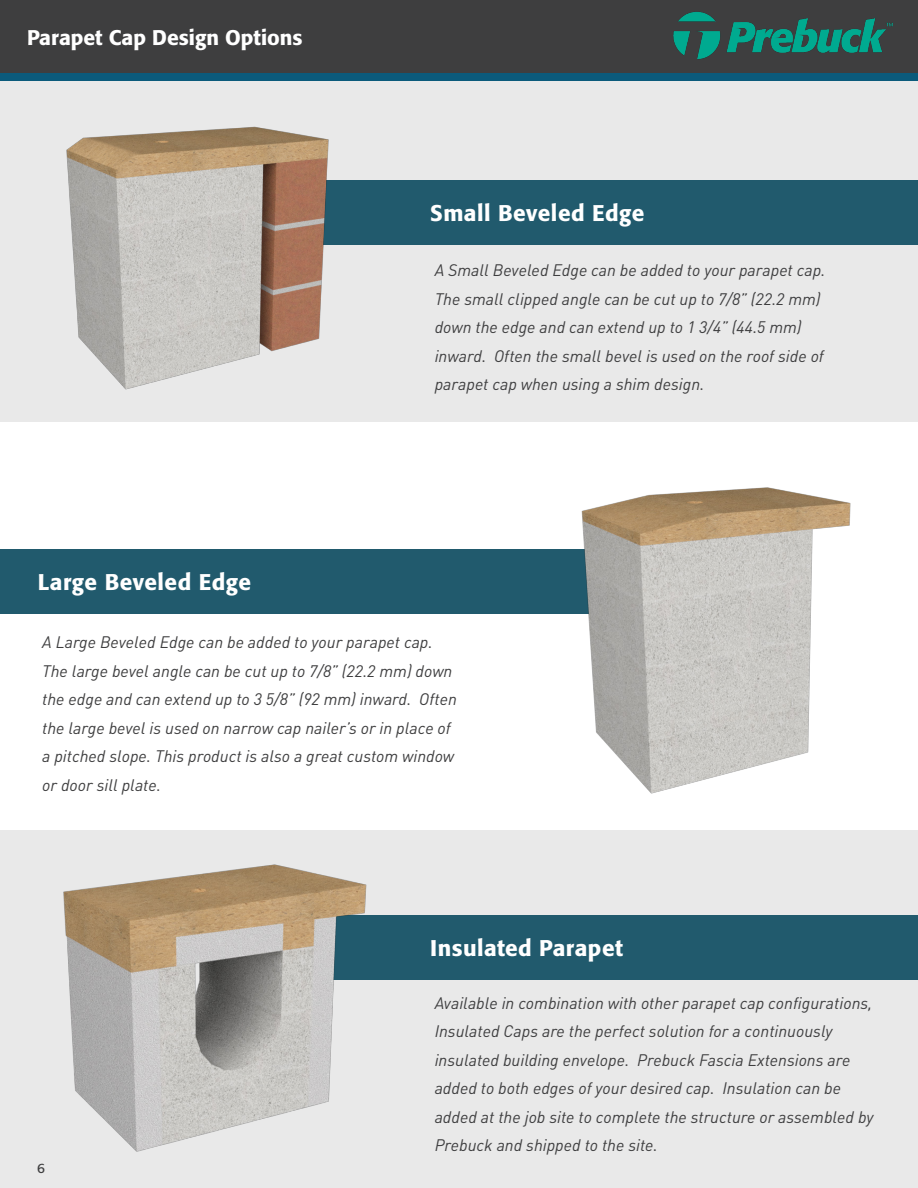
<style>
.page{position:relative;width:918px;height:1188px;background:#fff}
.page>*{position:absolute;margin:0;border:0;box-sizing:border-box;transform-origin:0 0}
.t1{font:500 22.5px "Formata Pro";letter-spacing:.02em;color:#fff}
.Product_Titles{font:500 21px "Formata Pro";color:#fff}
.t2{font:italic 16.5px/28.5px "DINOT";color:#3e3e3f}
.t3{font:13.5px "Formata Pro";color:#3e3e3f}
</style>
<div class="page">
<div style="left:0;top:831px;width:918px;height:357px;background:#e9e9e9"></div>
<div style="left:0;top:77px;width:918px;height:344px;background:#e9e9e9"></div>
<div style="left:294px;top:180px;width:624px;height:65px;background:#215a6d"></div>
<div style="left:0;top:549px;width:670px;height:65px;background:#215a6d"></div>
<div style="left:294px;top:915px;width:624px;height:65px;background:#215a6d"></div>
<img style="left:66px;top:126px;width:263px;height:264px">
<img style="left:581px;top:487px;width:270px;height:307px">
<img style="left:63px;top:864px;width:304px;height:288px">
<div style="left:0;top:0;width:918px;height:73px;background:#3e3e3f"></div>
<div style="left:0;top:73px;width:918px;height:8px;background:#0b5a7b"></div>
<img style="left:673px;top:11px;width:220px;height:49px">
<p class="Product_Titles" style="left:27px;top:24px;width:277px">Parapet Cap Design Options</p>
<p class="t1" style="left:38px;top:568px;width:215px">Large Beveled Edge</p>
<p class="t1" style="left:430px;top:198px;width:216px">Small Beveled Edge</p>
<p class="t2" style="left:435px;top:255px;width:392px">A Small Beveled Edge can be added to your parapet cap.<br>The small clipped angle can be cut up to 7/8” (22.2 mm) down the edge and can extend up to 1 3/4” (44.5 mm) inward. Often the small bevel is used on the roof side of parapet cap when using a shim design.</p>
<p class="t2" style="left:42px;top:627px;width:416px">A Large Beveled Edge can be added to your parapet cap.<br>The large bevel angle can be cut up to 7/8” (22.2 mm) down the edge and can extend up to 3 5/8” (92 mm) inward. Often the large bevel is used on narrow cap nailer’s or in place of a pitched slope. This product is also a great custom window or door sill plate.</p>
<p class="t3" style="left:37px;top:1159px;width:9px">6</p>
<p class="t1" style="left:430px;top:934px;width:194px">Insulated Parapet</p>
<p class="t2" style="left:435px;top:987px;width:440px">Available in combination with other parapet cap configurations, Insulated Caps are the perfect solution for a continuously insulated building envelope. Prebuck Fascia Extensions are added to both edges of your desired cap. Insulation can be added at the job site to complete the structure or assembled by Prebuck and shipped to the site.</p>
</div>
